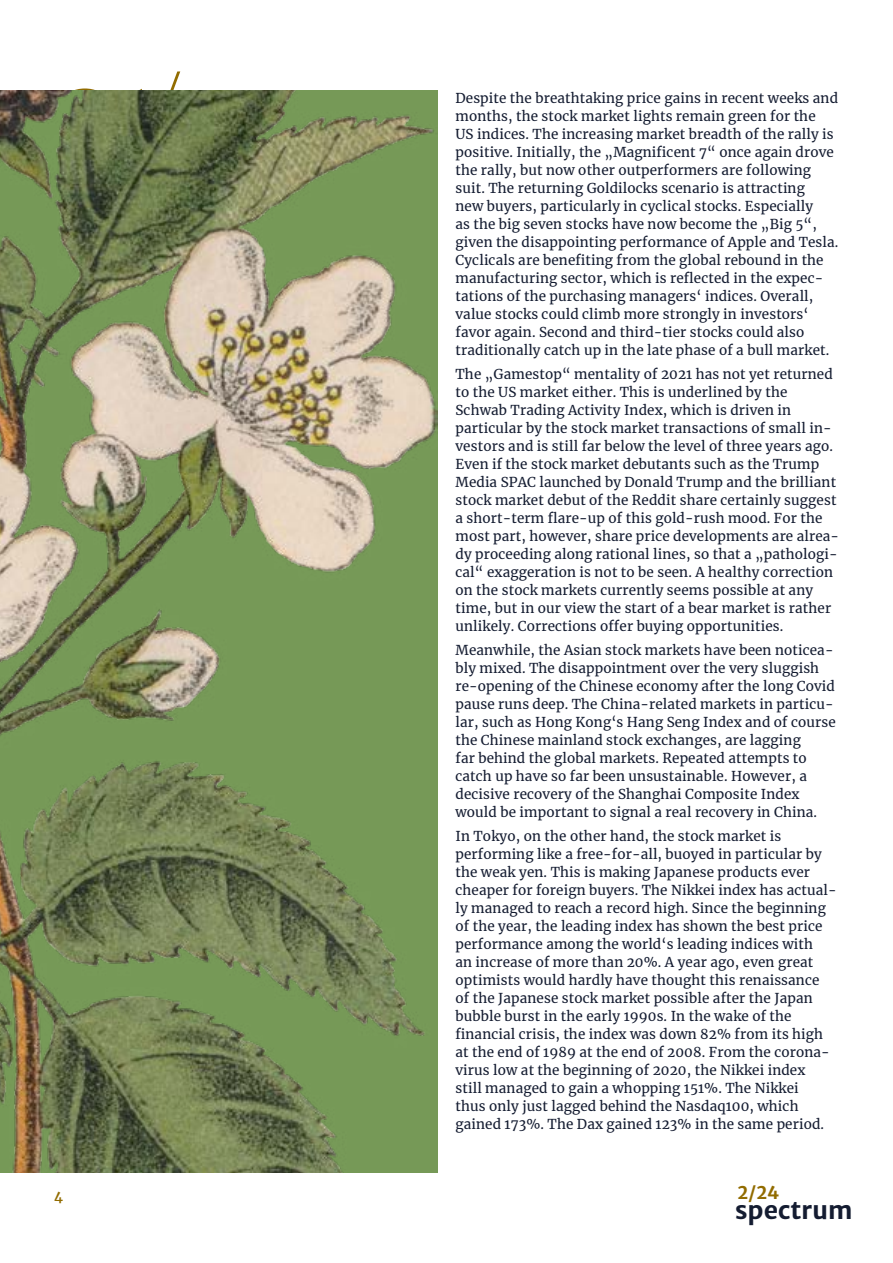
<style>
.page{position:relative;width:893px;height:1263px;background:#fff}
.page>*{position:absolute;margin:0;border:0;box-sizing:border-box;transform-origin:0 0}
.t1{font:700 24.9px "Merriweather Sans";color:#141c31}
.t2{font:700 17.55px "Merriweather Sans";color:#926c00}
.t3{font:13.5px/18px "Merriweather";letter-spacing:.01em;color:#141c31}
.t4{font:700 13.5px "Merriweather";color:#926c00}
</style>
<div class="page">
<img style="left:0;top:90px;width:437px;height:1083px">
<p class="t3" style="left:455px;top:89px;width:384px">Despite the breathtaking price gains in recent weeks and months, the stock market lights remain green for the<br>US indices. The increasing market breadth of the rally is positive. Initially, the „Magnificent 7“ once again drove the rally, but now other outperformers are following suit. The returning Goldilocks scenario is attracting<br>new buyers, particularly in cyclical stocks. Especially<br>as the big seven stocks have now become the „Big 5“, given the disappointing performance of Apple and Tesla.<br>Cyclicals are benefiting from the global rebound in the manufacturing sector, which is reflected in the expec&shy;tations of the purchasing managers‘ indices. Overall, value stocks could climb more strongly in investors‘ favor again. Second and third-tier stocks could also traditionally catch up in the late phase of a bull market.</p>
<p class="t3" style="left:455px;top:365px;width:385px">The „Gamestop“ mentality of 2021 has not yet returned to the US market either. This is underlined by the Schwab Trading Activity Index, which is driven in particular by the stock market transactions of small in&shy;vestors and is still far below the level of three years ago.<br>Even if the stock market debutants such as the Trump Media SPAC launched by Donald Trump and the brilliant stock market debut of the Reddit share certainly suggest a short-term flare-up of this gold-rush mood. For the most part, however, share price developments are alrea&shy;dy proceeding along rational lines, so that a „pathologi&shy;cal“ exaggeration is not to be seen. A healthy correction on the stock markets currently seems possible at any time, but in our view the start of a bear market is rather unlikely. Corrections offer buying opportunities.</p>
<p class="t3" style="left:455px;top:641px;width:382px">Meanwhile, the Asian stock markets have been noticea&shy;bly mixed. The disappointment over the very sluggish re-opening of the Chinese economy after the long Covid pause runs deep. The China-related markets in particu&shy;lar, such as Hong Kong‘s Hang Seng Index and of course the Chinese mainland stock exchanges, are lagging<br>far behind the global markets. Repeated attempts to catch up have so far been unsustainable. However, a decisive recovery of the Shanghai Composite Index would be important to signal a real recovery in China.</p>
<p class="t3" style="left:455px;top:827px;width:383px">In Tokyo, on the other hand, the stock market is performing like a free-for-all, buoyed in particular by the weak yen. This is making Japanese products ever cheaper for foreign buyers. The Nikkei index has actual&shy;ly managed to reach a record high. Since the beginning of the year, the leading index has shown the best price performance among the world‘s leading indices with<br>an increase of more than 20%. A year ago, even great optimists would hardly have thought this renaissance<br>of the Japanese stock market possible after the Japan bubble burst in the early 1990s. In the wake of the financial crisis, the index was down 82% from its high at the end of 1989 at the end of 2008. From the corona&shy;virus low at the beginning of 2020, the Nikkei index<br>still managed to gain a whopping 151%. The Nikkei<br>thus only just lagged behind the Nasdaq100, which gained 173%. The Dax gained 123% in the same period.</p>
<p class="t4" style="left:54px;top:1186px;width:10px">4</p>
<p class="t2" style="left:737px;top:1177px;width:43px">2/24</p>
<h1 class="t1" style="left:735px;top:1187px;width:119px">spectrum</h1>
</div>
